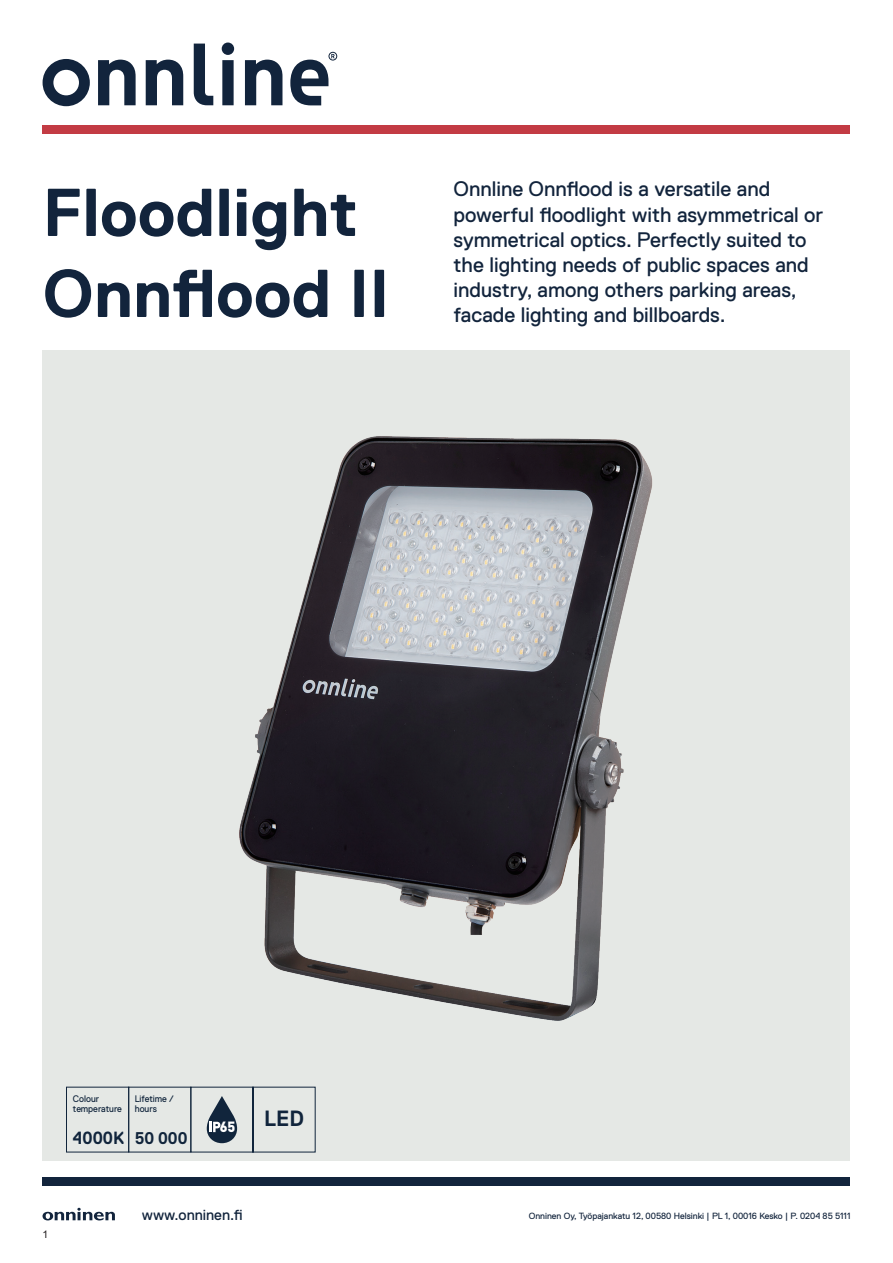
<style>
.page{position:relative;width:893px;height:1263px;background:#fff}
.page>*{position:absolute;margin:0;border:0;box-sizing:border-box;transform-origin:0 0}
.t1{font:700 67.5px/81px "Replica Pro";color:#12243c}
.t2{font:700 22.05px "Replica Pro";color:#11253c;scale:.96 1}
.t3{font:21px/25.2px "Replica Pro";color:#12243c}
.t4{font:700 17.7px "Replica Pro";color:#11253c;scale:.96 1}
.t5{font:700 16.95px "Replica Pro";color:#11253c;scale:.96 1}
.t6{font:15px "Replica Pro";color:#12243c}
.t7{font:900 14.7px "DIN Pro";color:#fff;scale:.96 1}
.t8{font:10.5px "Arial";color:#231f20}
.t9{font:9.45px/10.2px "Replica Pro";color:#11253c;scale:.96 1}
.t10{font:9px "Replica Pro";color:#12243c}
</style>
<div class="page">
<svg style="left:43px;top:43px;width:294px;height:63px"></svg>
<div style="left:43px;top:125px;width:807px;height:9px;background:#c33b44"></div>
<div style="left:43px;top:1177px;width:807px;height:8px;background:#12243c"></div>
<svg style="left:43px;top:1208px;width:72px;height:12px"></svg>
<div style="left:43px;top:350px;width:807px;height:810px;background:#e5e8e5"></div>
<img style="left:239px;top:436px;width:414px;height:585px">
<svg style="left:191px;top:1087px;width:124px;height:65px"></svg>
<div style="left:66px;top:1087px;width:63px;height:65px;border:1px solid #11253c"></div>
<div style="left:128px;top:1087px;width:63px;height:65px;border:1px solid #11253c"></div>
<h1 class="t1" style="left:43px;top:173px;width:348px">Floodlight<br>Onnflood II</h1>
<p class="t3" style="left:454px;top:177px;width:371px">Onnline Onnflood is a versatile and powerful floodlight with asymmetrical or symmetrical optics. Perfectly suited to the lighting needs of public spaces and industry, among others parking areas, facade lighting and billboards.</p>
<p class="t8" style="left:43px;top:1228px;width:7px">1</p>
<p class="t9" style="left:73px;top:1093px;width:52px">Colour temperature</p>
<p class="t4" style="left:73px;top:1128px;width:55px">4000K</p>
<p class="t9" style="left:135px;top:1093px;width:42px">Lifetime / hours</p>
<p class="t5" style="left:135px;top:1128px;width:56px">50 000</p>
<p class="t7" style="left:220px;top:1117px;width:18px">65</p>
<p class="t2" style="left:264px;top:1106px;width:43px">LED</p>
<p class="t6" style="left:142px;top:1207px;width:102px">www.onninen.fi</p>
<p class="t10" style="left:529px;top:1210px;width:323px">Onninen Oy, Työpajankatu 12, 00580 Helsinki | PL 1, 00016 Kesko | P. 0204 85 5111</p>
</div>
